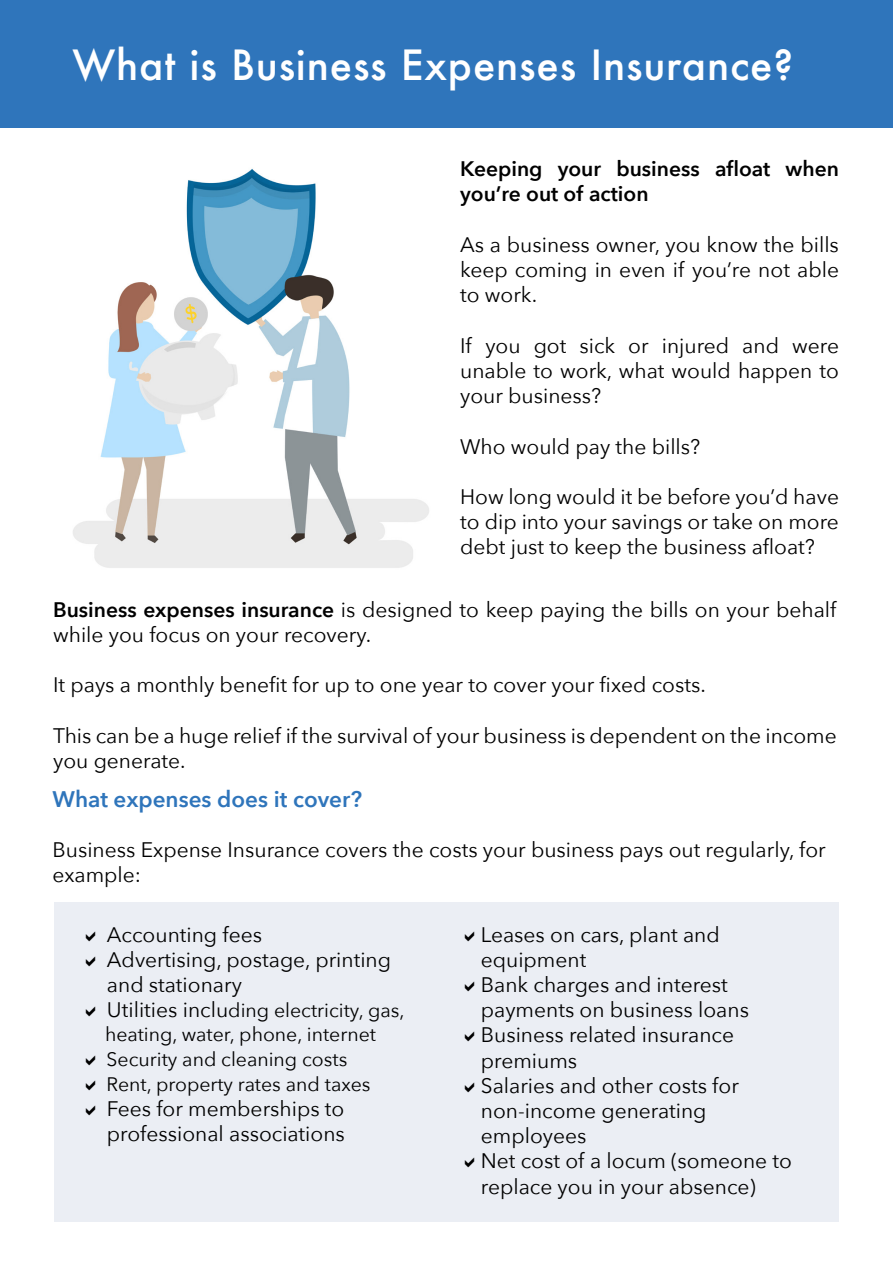
<style>
.page{position:relative;width:893px;height:1263px;background:#fff}
.page>*{position:absolute;margin:0;border:0;box-sizing:border-box;transform-origin:0 0}
.t1{font:500 40.5px "Futura";letter-spacing:.02em;color:#fff}
.t2{font:600 22.5px "Avenir Next";color:#2f75bb}
.t3{font:21px/25.2px "Avenir Next";color:#000}
.t4{font:600 21px/25.2px "Avenir Next";color:#000}
.t5{font:19.5px/23.4px "Avenir Next";color:#000}
.s1{font-weight:600}
.s2{font-size:21px}
</style>
<div class="page">
<div style="left:0;top:0;width:893px;height:127px;background:#2f75bb"></div>
<img style="left:73px;top:169px;width:356px;height:399px">
<div style="left:54px;top:902px;width:784px;height:319px;background:#ebeef4"></div>
<h1 class="t1" style="left:72px;top:38px;width:722px">What is Business Expenses Insurance?</h1>
<p class="t4" style="left:460px;top:156px;width:380px">Keeping your business afloat when you’re out of action</p>
<p class="t3" style="left:460px;top:231px;width:380px;text-align:justify">As a business owner, you know the bills keep coming in even if you’re not able to work.</p>
<p class="t3" style="left:460px;top:332px;width:380px;text-align:justify">If you got sick or injured and were unable to work, what would happen to your business?</p>
<p class="t3" style="left:460px;top:433px;width:242px">Who would pay the bills?</p>
<p class="t3" style="left:460px;top:483px;width:380px;text-align:justify">How long would it be before you’d have to dip into your savings or take on more debt just to keep the business afloat?</p>
<p class="t3" style="left:53px;top:596px;width:785px"><span class="s1">Business expenses insurance</span> is designed to keep paying the bills on your behalf while you focus on your recovery.</p>
<p class="t3" style="left:53px;top:671px;width:654px">It pays a monthly benefit for up to one year to cover your fixed costs.</p>
<p class="t3" style="left:53px;top:722px;width:785px">This can be a huge relief if the survival of your business is dependent on the income you generate.</p>
<p class="t2" style="left:52px;top:779px;width:311px">What expenses does it cover?</p>
<p class="t3" style="left:52px;top:836px;width:775px">Business Expense Insurance covers the costs your business pays out regularly, for example:</p>
<p class="t3" style="left:107px;top:921px;width:286px">Accounting fees<br>Advertising, postage, printing and stationary</p>
<p class="t5" style="left:105px;top:998px;width:301px"><span class="s2">Utilities inclu</span>ding electricity, gas, heating, water, phone, internet</p>
<p class="t5" style="left:107px;top:1045px;width:265px;line-height:25.2px">Security and cleaning costs<br>Rent, property rates and taxes</p>
<p class="t3" style="left:107px;top:1095px;width:239px">Fees for memberships to professional associations</p>
<p class="t3" style="left:481px;top:921px;width:313px">Leases on cars, plant and equipment<br>Bank charges and interest payments on business loans<br>Business related insurance premiums<br>Salaries and other costs for non-income generating employees<br>Net cost of a locum (someone to replace you in your absence)</p>
</div>
